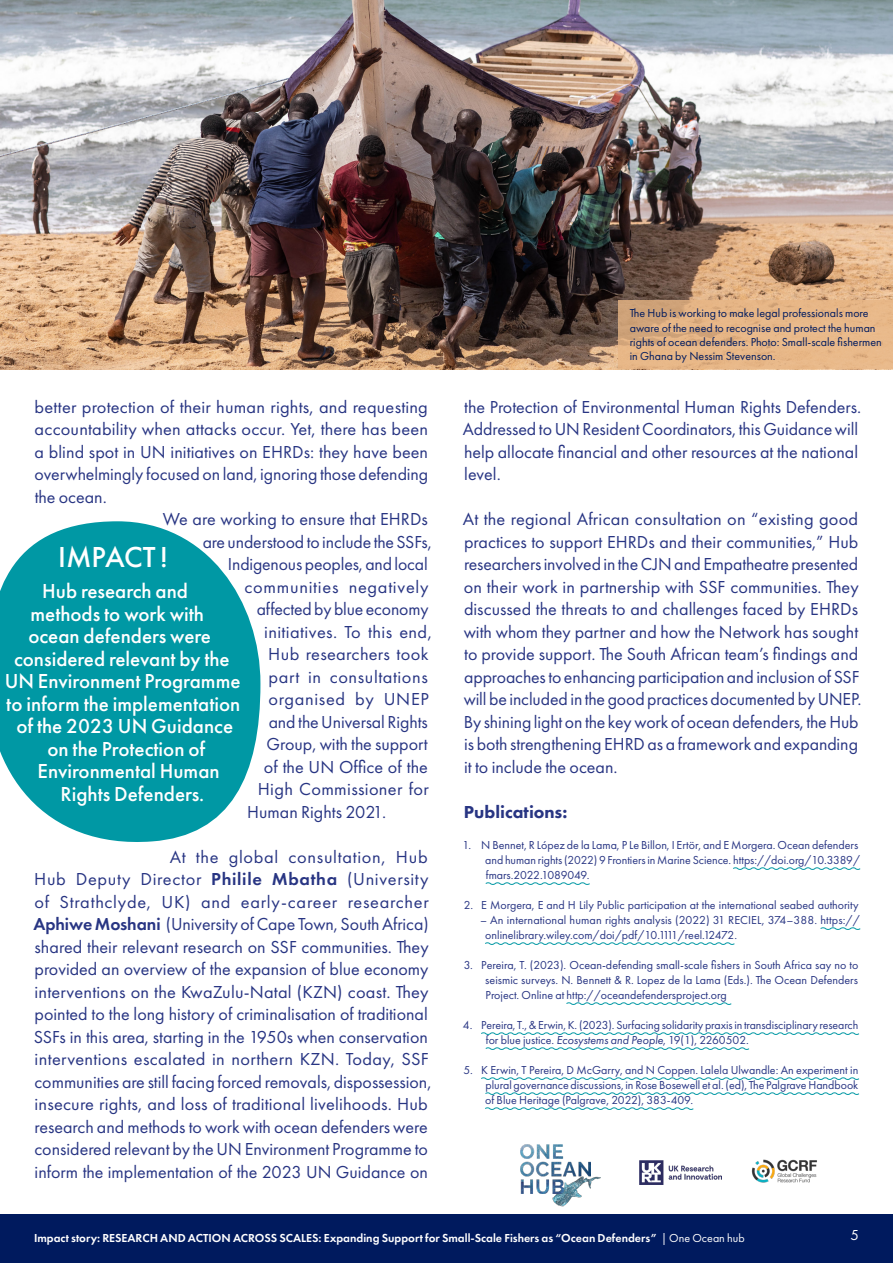
<style>
.page{position:relative;width:893px;height:1263px;background:#fff}
.page>*{position:absolute;margin:0;border:0;box-sizing:border-box;transform-origin:0 0}
.t1{font:500 30px "Futura PT";color:#fff}
.t2{font:500 21px "Futura PT";color:#fff}
.t3{font:18px/22.5px "Futura PT";color:#283583}
.t4{font:18px "Futura PT";letter-spacing:.02em;color:#283583}
.t5{font:18px "Futura PT";letter-spacing:.04em;color:#283583}
.t6{font:18px "Futura PT";letter-spacing:.03em;color:#283583}
.t7{font:18px "Futura PT";letter-spacing:.035em;color:#283583}
.t8{font:800 18px "Futura PT";color:#283583}
.t9{font:15px "Futura PT";color:#fff}
.t10{font:12px/15px "Futura PT";color:#283583}
.t11{font:12px/14.4px "Futura PT";color:#001a5e}
.t12{font:600 12px "Futura PT";color:#fff}
.s1{font-weight:600}
.s2{font-style:italic}
.s3{font-weight:400}
</style>
<div class="page">
<div style="left:0;top:1214px;width:893px;height:49px;background:#001a5e"></div>
<img style="left:0;top:0;width:893px;height:369px">
<svg style="left:618px;top:300px;width:275px;height:69px;background:#e3b385"></svg>
<img style="left:553px;top:1175px;width:47px;height:31px">
<img style="left:520px;top:1144px;width:70px;height:49px">
<img style="left:640px;top:1160px;width:81px;height:24px">
<img style="left:752px;top:1159px;width:65px;height:24px">
<svg style="left:0;top:521px;width:260px;height:321px;background:#26a7b1"></svg>
<svg style="left:733px;top:867px;width:128px;height:3px"></svg>
<svg style="left:485px;top:882px;width:105px;height:3px"></svg>
<svg style="left:820px;top:927px;width:41px;height:3px"></svg>
<svg style="left:485px;top:942px;width:250px;height:3px"></svg>
<svg style="left:566px;top:1002px;width:166px;height:3px"></svg>
<svg style="left:481px;top:1032px;width:379px;height:3px"></svg>
<svg style="left:485px;top:1047px;width:265px;height:3px"></svg>
<svg style="left:481px;top:1077px;width:379px;height:3px"></svg>
<svg style="left:485px;top:1092px;width:375px;height:3px"></svg>
<svg style="left:485px;top:1107px;width:209px;height:3px"></svg>
<p class="t3" style="left:35px;top:395px;width:395px">better protection of their human rights, and requesting</p>
<p class="t3" style="left:35px;top:418px;width:395px">accountability when attacks occur. Yet, there has been</p>
<p class="t3" style="left:35px;top:440px;width:395px">a blind spot in UN initiatives on EHRDs: they have been</p>
<p class="t3" style="left:34px;top:463px;width:395px">overwhelmingly focused on land, ignoring those defending</p>
<p class="t3" style="left:35px;top:485px;width:74px">the ocean.</p>
<p class="t3" style="left:163px;top:508px;width:266px">We are working to ensure that EHRDs</p>
<p class="t3" style="left:203px;top:530px;width:231px">are understood to include the SSFs,</p>
<p class="t3" style="left:228px;top:553px;width:201px">Indigenous peoples, and local</p>
<p class="t5" style="left:244px;top:576px;width:186px">communities negatively</p>
<p class="t3" style="left:257px;top:598px;width:173px">affected by blue economy</p>
<p class="t4" style="left:264px;top:621px;width:169px">initiatives. To this end,</p>
<p class="t4" style="left:268px;top:644px;width:162px">Hub researchers took</p>
<p class="t6" style="left:269px;top:666px;width:161px">part in consultations</p>
<p class="t7" style="left:268px;top:689px;width:162px">organised by UNEP</p>
<p class="t3" style="left:269px;top:710px;width:161px">and the Universal Rights</p>
<p class="t3" style="left:267px;top:733px;width:163px">Group, with the support</p>
<p class="t3" style="left:264px;top:755px;width:165px">of the UN Office of the</p>
<p class="t3" style="left:258px;top:778px;width:173px">High Commissioner for</p>
<p class="t3" style="left:247px;top:800px;width:141px">Human Rights 2021.</p>
<p class="t3" style="left:33px;top:845px;width:400px;text-indent:136px">At the global consultation, Hub Hub Deputy Director <span class="s1">Philile Mbatha</span> (University of Strathclyde, UK) and early-career researcher <span class="s1">Aphiwe Moshani</span> (University of Cape Town, South Africa) shared their relevant research on SSF communities. They provided an overview of the expansion of blue economy interventions on the KwaZulu-Natal (KZN) coast. They pointed to the long history of criminalisation of traditional SSFs in this area, starting in the 1950s when conservation interventions escalated in northern KZN. Today, SSF communities are still facing forced removals, dispossession, insecure rights, and loss of traditional livelihoods. Hub research and methods to work with ocean defenders were considered relevant by the UN Environment Programme to inform the implementation of the 2023 UN Guidance on</p>
<h1 class="t1" style="left:58px;top:539px;width:111px">IMPACT !</h1>
<p class="t2" style="left:42px;top:579px;width:147px">Hub research and</p>
<p class="t2" style="left:31px;top:601px;width:175px">methods to work with</p>
<p class="t2" style="left:28px;top:624px;width:184px">ocean defenders were</p>
<p class="t2" style="left:14px;top:646px;width:217px">considered relevant by the</p>
<p class="t2" style="left:5px;top:669px;width:237px">UN Environment Programme</p>
<p class="t2" style="left:6px;top:691px;width:236px">to inform the implementation</p>
<p class="t2" style="left:17px;top:714px;width:218px">of the 2023 UN Guidance</p>
<p class="t2" style="left:47px;top:736px;width:159px">on the Protection of</p>
<p class="t2" style="left:38px;top:759px;width:184px">Environmental Human</p>
<p class="t2" style="left:60px;top:781px;width:145px">Rights Defenders.</p>
<p class="t11" style="left:630px;top:306px;width:254px">The Hub is working to make legal professionals more aware of the need to recognise and protect the human rights of ocean defenders. Photo: Small-scale fishermen in Ghana by Nessim Stevenson.</p>
<p class="t3" style="left:463px;top:395px;width:400px">the Protection of Environmental Human Rights Defenders.<br>Addressed to UN Resident Coordinators, this Guidance will help allocate financial and other resources at the national level.</p>
<p class="t3" style="left:463px;top:508px;width:400px">At the regional African consultation on “existing good practices to support EHRDs and their communities,” Hub researchers involved in the CJN and Empatheatre presented on their work in partnership with SSF communities. They discussed the threats to and challenges faced by EHRDs with whom they partner and how the Network has sought to provide support. The South African team’s findings and approaches to enhancing participation and inclusion of SSF will be included in the good practices documented by UNEP.<br>By shining light on the key work of ocean defenders, the Hub is both strengthening EHRD as a framework and expanding it to include the ocean.</p>
<p class="t8" style="left:464px;top:800px;width:105px">Publications:</p>
<p class="t10" style="left:485px;top:837px;width:376px;text-indent:-23px">1. N Bennet, R López de la Lama, P Le Billon, I Ertör, and E Morgera. Ocean defenders and human rights (2022) 9 Frontiers in Marine Science. https://doi.org/10.3389/ fmars.2022.1089049.</p>
<p class="t10" style="left:464px;top:897px;width:396px">2. E Morgera, E and H Lily Public participation at the international seabed authority</p>
<p class="t10" style="left:485px;top:912px;width:376px;text-indent:-5px">– An international human rights analysis (2022) 31 RECIEL, 374–388. https:// onlinelibrary.wiley.com/doi/pdf/10.1111/reel.12472.</p>
<p class="t10" style="left:485px;top:957px;width:374px;text-align:justify;text-indent:-22px">3. Pereira, T. (2023). Ocean-defending small-scale fishers in South Africa say no to seismic surveys. N. Bennett &amp; R. Lopez de la Lama (Eds.). The Ocean Defenders Project. Online at http://oceandefendersproject.org</p>
<p class="t10" style="left:486px;top:1017px;width:374px;text-indent:-23px">4. Pereira, T., &amp; Erwin, K. (2023). Surfacing solidarity praxis in transdisciplinary research for blue justice. <span class="s2">Ecosystems and People</span>, 19(1), 2260502.</p>
<p class="t10" style="left:485px;top:1062px;width:375px;text-align:justify;text-indent:-22px">5. K Erwin, T Pereira, D McGarry, and N Coppen. Lalela Ulwandle: An experiment in plural governance discussions, in Rose Bosewell et al. (ed), The Palgrave Handbook of Blue Heritage (Palgrave, 2022), 383-409.</p>
<p class="t12" style="left:34px;top:1230px;width:712px">Impact story: RESEARCH AND ACTION ACROSS SCALES: Expanding Support for Small-Scale Fishers as “Ocean Defenders” <span class="s3">| One Ocean hub</span></p>
<p class="t9" style="left:850px;top:1226px;width:10px">5</p>
</div>
